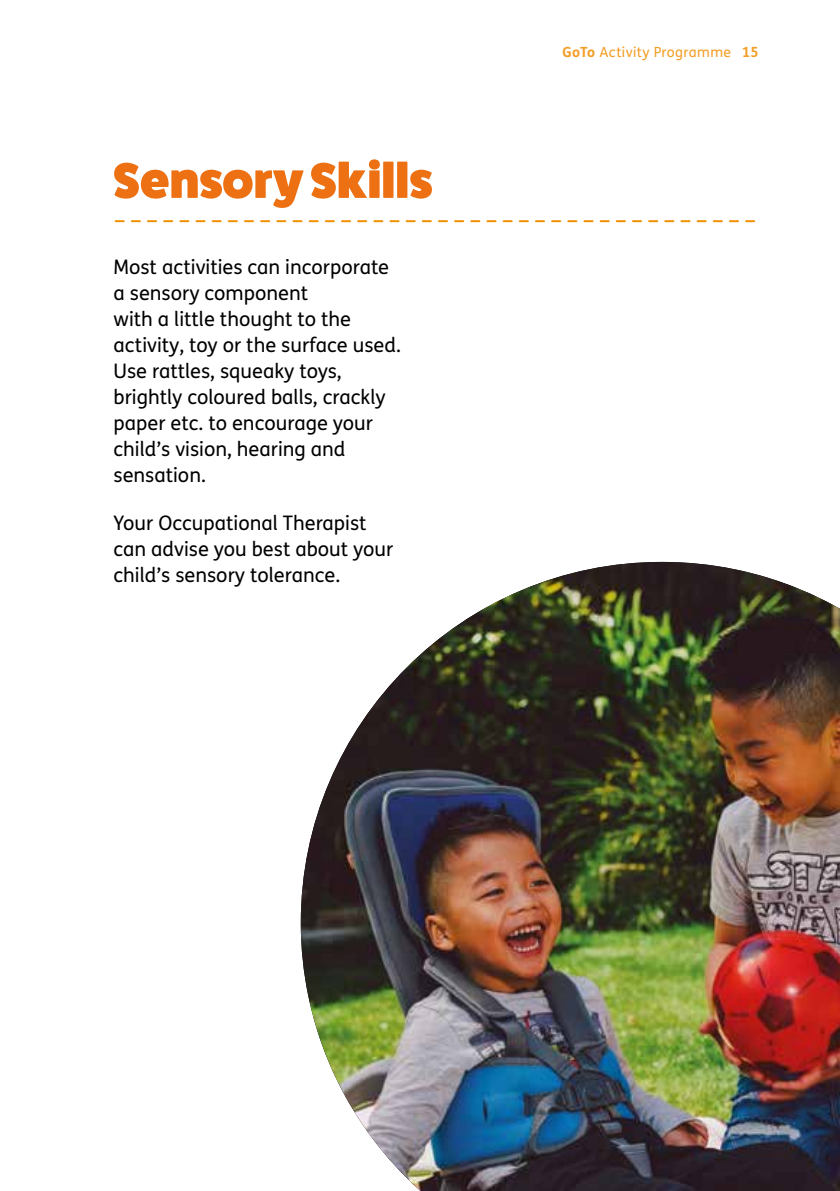
<style>
.page{position:relative;width:840px;height:1191px;background:#fff}
.page>*{position:absolute;margin:0;border:0;box-sizing:border-box;transform-origin:0 0}
.t1{font:800 50px "Fat Frank";color:#ed7013}
.t2{font:20px/26px "FS Me";color:#000}
.t3{font:14px "FS Me";letter-spacing:.03em;color:#f39d25}
.s1{font-weight:700}
</style>
<div class="page">
<svg style="left:116px;top:220px;width:637px;height:2px"></svg>
<img style="left:300px;top:562px;width:539px;height:629px">
<h1 class="t1" style="left:113px;top:152px;width:321px">Sensory Skills</h1>
<p class="t2" style="left:113px;top:253px;width:289px">Most activities can incorporate a sensory component<br>with a little thought to the activity, toy or the surface used.<br>Use rattles, squeaky toys, brightly coloured balls, crackly paper etc. to encourage your child’s vision, hearing and sensation.</p>
<p class="t2" style="left:113px;top:510px;width:281px">Your Occupational Therapist can advise you best about your child’s sensory tolerance.</p>
<p class="t3" style="left:562px;top:43px;width:198px"><span class="s1">GoTo</span> Activity Programme <span class="s1">15</span></p>
</div>
